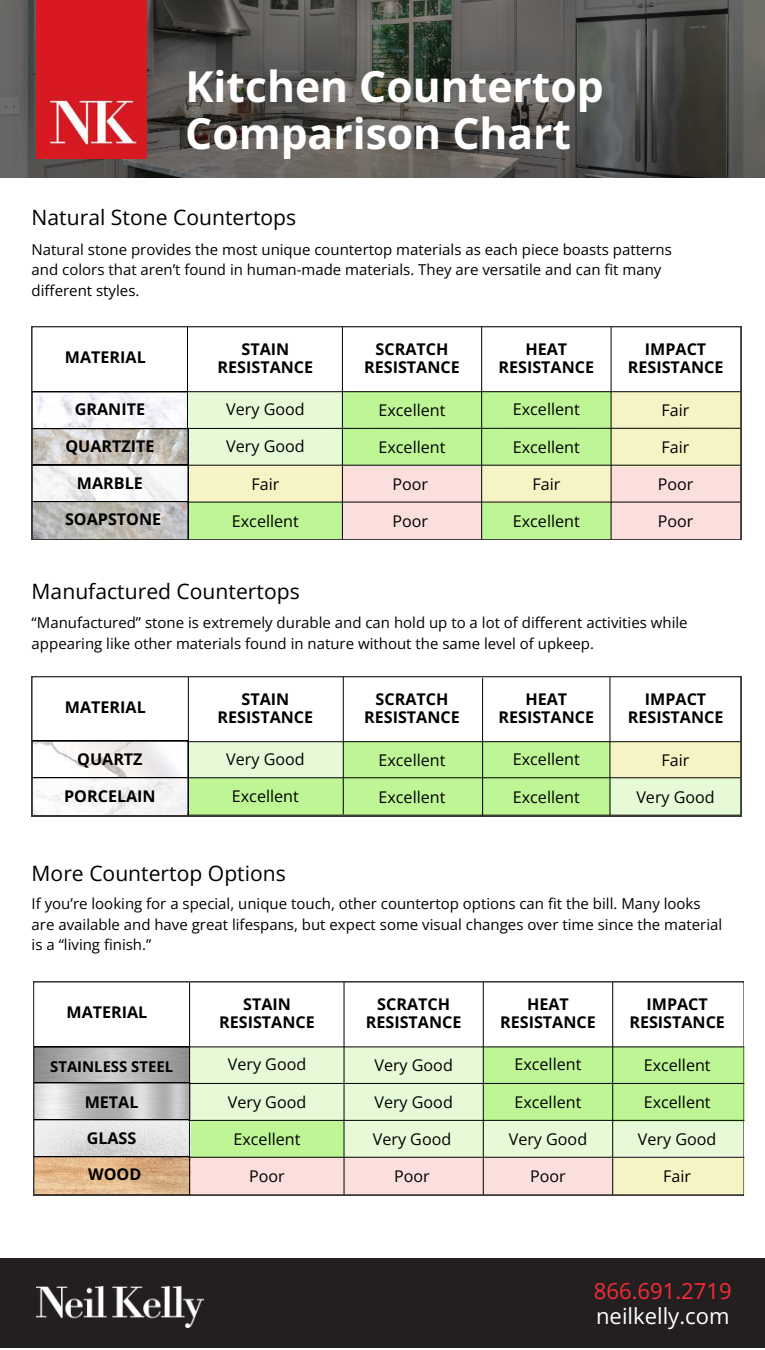
<style>
.page{position:relative;width:765px;height:1350px;background:#fff}
.page>*{position:absolute;margin:0;border:0;box-sizing:border-box;transform-origin:0 0}
.t1{font:700 42.62px/47.4px "Open Sans";color:#fff}
.t2{font:22.12px "Open Sans";color:#fff}
.t3{font:22.12px "Open Sans";color:#f82c35}
.t4{font:21.12px "Open Sans";color:#000}
.t5{font:16.12px "Open Sans";color:#000}
.t6{font:700 16.12px/17.8px "Open Sans";color:#000;text-align:center}
.t7{font:15px/20.6px "Open Sans";color:#000}
.t8{font:700 14.88px "Open Sans";color:#000}
</style>
<div class="page">
<img style="left:0;top:0;width:765px;height:178px">
<img style="left:36px;top:0;width:110px;height:158px">
<svg style="left:32px;top:326px;width:709px;height:214px"></svg>
<svg style="left:32px;top:676px;width:709px;height:140px"></svg>
<hr style="left:188px;top:777px;width:552px;height:1px;background:#000">
<hr style="left:343px;top:676px;width:1px;height:139px;background:#000">
<hr style="left:482px;top:678px;width:1px;height:138px;background:#000">
<hr style="left:609px;top:677px;width:1px;height:138px;background:#000">
<svg style="left:33px;top:982px;width:711px;height:213px"></svg>
<div style="left:0;top:1258px;width:765px;height:90px;background:#231f20"></div>
<img style="left:36px;top:1286px;width:167px;height:41px">
<h1 class="t1" style="left:185px;top:61px;width:420px">Kitchen Countertop<br>Comparison Chart</h1>
<h3 class="t4" style="left:32px;top:203px;width:266px">Natural Stone Countertops</h3>
<p class="t7" style="left:32px;top:239px;width:642px">Natural stone provides the most unique countertop materials as each piece boasts patterns and colors that aren’t found in human-made materials. They are versatile and can fit many different styles.</p>
<p class="t6" style="left:65px;top:348px;width:82px">MATERIAL</p>
<p class="t6" style="left:218px;top:340px;width:97px">STAIN<br>RESISTANCE</p>
<p class="t6" style="left:364px;top:340px;width:97px">SCRATCH<br>RESISTANCE</p>
<p class="t6" style="left:499px;top:340px;width:97px">HEAT<br>RESISTANCE</p>
<p class="t6" style="left:628px;top:340px;width:97px">IMPACT<br>RESISTANCE</p>
<p class="t6" style="left:75px;top:400px;width:72px">GRANITE</p>
<p class="t6" style="left:65px;top:437px;width:91px">QUARTZITE</p>
<p class="t6" style="left:77px;top:474px;width:67px">MARBLE</p>
<p class="t6" style="left:65px;top:510px;width:98px">SOAPSTONE</p>
<p class="t5" style="left:226px;top:398px;width:80px">Very Good</p>
<p class="t5" style="left:226px;top:436px;width:80px">Very Good</p>
<p class="t5" style="left:251px;top:473px;width:29px">Fair</p>
<p class="t5" style="left:232px;top:510px;width:68px">Excellent</p>
<p class="t5" style="left:513px;top:398px;width:68px">Excellent</p>
<p class="t5" style="left:513px;top:436px;width:68px">Excellent</p>
<p class="t5" style="left:532px;top:473px;width:29px">Fair</p>
<p class="t5" style="left:513px;top:510px;width:68px">Excellent</p>
<p class="t5" style="left:379px;top:399px;width:68px">Excellent</p>
<p class="t5" style="left:379px;top:436px;width:68px">Excellent</p>
<p class="t5" style="left:393px;top:473px;width:37px">Poor</p>
<p class="t5" style="left:393px;top:510px;width:37px">Poor</p>
<p class="t5" style="left:662px;top:399px;width:29px">Fair</p>
<p class="t5" style="left:662px;top:436px;width:29px">Fair</p>
<p class="t5" style="left:658px;top:473px;width:37px">Poor</p>
<p class="t5" style="left:658px;top:510px;width:37px">Poor</p>
<h3 class="t4" style="left:32px;top:577px;width:270px">Manufactured Countertops</h3>
<p class="t7" style="left:32px;top:612px;width:658px">“Manufactured” stone is extremely durable and can hold up to a lot of different activities while appearing like other materials found in nature without the same level of upkeep.</p>
<p class="t6" style="left:65px;top:698px;width:82px">MATERIAL</p>
<p class="t6" style="left:218px;top:690px;width:97px">STAIN<br>RESISTANCE</p>
<p class="t6" style="left:364px;top:690px;width:97px">SCRATCH<br>RESISTANCE</p>
<p class="t6" style="left:499px;top:690px;width:97px">HEAT<br>RESISTANCE</p>
<p class="t6" style="left:77px;top:750px;width:67px">QUARTZ</p>
<p class="t6" style="left:64px;top:787px;width:93px">PORCELAIN</p>
<p class="t5" style="left:226px;top:748px;width:80px">Very Good</p>
<p class="t5" style="left:232px;top:786px;width:68px">Excellent</p>
<p class="t5" style="left:513px;top:748px;width:68px">Excellent</p>
<p class="t5" style="left:513px;top:786px;width:68px">Excellent</p>
<p class="t5" style="left:379px;top:749px;width:68px">Excellent</p>
<p class="t5" style="left:379px;top:786px;width:68px">Excellent</p>
<p class="t6" style="left:628px;top:690px;width:97px">IMPACT<br>RESISTANCE</p>
<p class="t5" style="left:662px;top:749px;width:29px">Fair</p>
<p class="t5" style="left:636px;top:786px;width:80px">Very Good</p>
<h3 class="t4" style="left:32px;top:858px;width:256px">More Countertop Options</h3>
<p class="t7" style="left:32px;top:893px;width:692px">If you’re looking for a special, unique touch, other countertop options can fit the bill. Many looks are available and have great lifespans, but expect some visual changes over time since the material is a “living finish.”</p>
<p class="t6" style="left:67px;top:1003px;width:82px">MATERIAL</p>
<p class="t6" style="left:219px;top:995px;width:97px">STAIN<br>RESISTANCE</p>
<p class="t6" style="left:366px;top:995px;width:97px">SCRATCH<br>RESISTANCE</p>
<p class="t6" style="left:500px;top:995px;width:97px">HEAT<br>RESISTANCE</p>
<p class="t6" style="left:629px;top:995px;width:97px">IMPACT<br>RESISTANCE</p>
<p class="t8" style="left:50px;top:1056px;width:124px">STAINLESS STEEL</p>
<p class="t6" style="left:85px;top:1092px;width:55px">METAL</p>
<p class="t6" style="left:87px;top:1129px;width:51px">GLASS</p>
<p class="t6" style="left:88px;top:1165px;width:55px">WOOD</p>
<p class="t5" style="left:228px;top:1053px;width:80px">Very Good</p>
<p class="t5" style="left:228px;top:1091px;width:80px">Very Good</p>
<p class="t5" style="left:234px;top:1128px;width:68px">Excellent</p>
<p class="t5" style="left:249px;top:1165px;width:37px">Poor</p>
<p class="t5" style="left:515px;top:1053px;width:68px">Excellent</p>
<p class="t5" style="left:515px;top:1092px;width:68px">Excellent</p>
<p class="t5" style="left:509px;top:1128px;width:80px">Very Good</p>
<p class="t5" style="left:530px;top:1165px;width:37px">Poor</p>
<p class="t5" style="left:374px;top:1054px;width:80px">Very Good</p>
<p class="t5" style="left:374px;top:1092px;width:80px">Very Good</p>
<p class="t5" style="left:373px;top:1128px;width:80px">Very Good</p>
<p class="t5" style="left:394px;top:1165px;width:37px">Poor</p>
<p class="t5" style="left:644px;top:1054px;width:68px">Excellent</p>
<p class="t5" style="left:644px;top:1091px;width:68px">Excellent</p>
<p class="t5" style="left:638px;top:1128px;width:80px">Very Good</p>
<p class="t5" style="left:663px;top:1165px;width:29px">Fair</p>
<h2 class="t3" style="left:594px;top:1275px;width:139px">866.691.2719</h2>
<h2 class="t2" style="left:596px;top:1301px;width:135px">neilkelly.com</h2>
</div>
